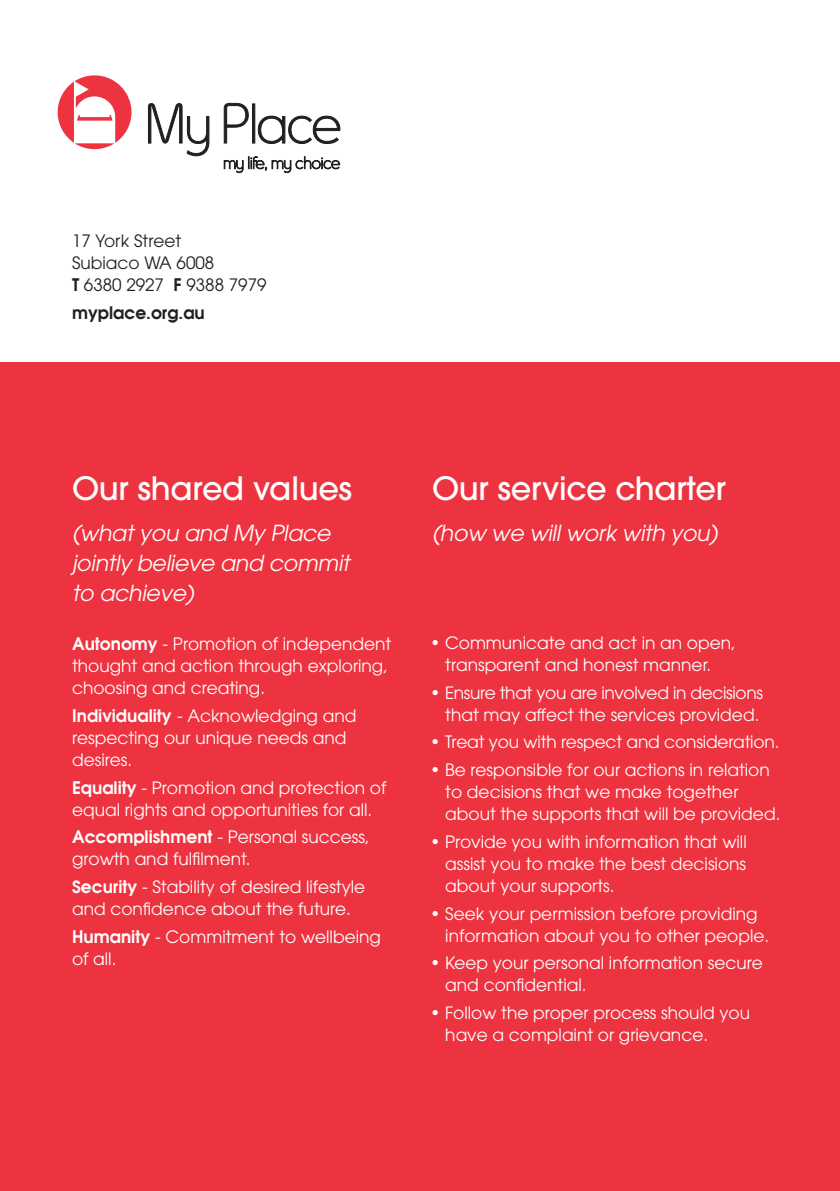
<style>
.page{position:relative;width:840px;height:1191px;background:#fff}
.page>*{position:absolute;margin:0;border:0;box-sizing:border-box;transform-origin:0 0}
.t1{font:500 32px "ITC Avant Garde Pro";letter-spacing:-.01em;color:#fff}
.t2{font:italic 22px/30px "ITC Avant Garde Pro";color:#fff}
.t3{font:17px/22px "ITC Avant Garde Pro";color:#fff}
.t4{font:17px/22px "ITC Avant Garde Pro";letter-spacing:-.02em;color:#fff;text-align:right}
.t5{font:17px/22px "ITC Avant Garde Pro";color:#231f20}
.t6{font:600 17px "Avant Garde";color:#231f20}
.s1{font-family:"Avant Garde";font-weight:600}
</style>
<div class="page">
<div style="left:0;top:362px;width:839px;height:829px;background:#ee3340"></div>
<svg style="left:148px;top:103px;width:192px;height:70px"></svg>
<svg style="left:58px;top:75px;width:73px;height:74px"></svg>
<p class="t5" style="left:72px;top:230px;width:196px">17 York Street<br>Subiaco WA 6008<br><span class="s1">T</span> 6380 2927 <span class="s1">F</span> 9388 7979</p>
<p class="t6" style="left:72px;top:302px;width:134px">myplace.org.au</p>
<h1 class="t1" style="left:72px;top:468px;width:281px">Our shared values</h1>
<p class="t2" style="left:72px;top:518px;width:284px">(whatyou and My Place jointly believe and commit to achieve)</p>
<p class="t3" style="left:72px;top:632px;width:320px"><span class="s1">Autonomy</span> - Promotion of independent thought and action through exploring, choosing and creating.</p>
<p class="t3" style="left:72px;top:704px;width:286px"><span class="s1">Individuality</span> - Acknowledging and respecting our unique needs and desires.</p>
<p class="t3" style="left:72px;top:776px;width:316px"><span class="s1">Equality</span> - Promotion and protection of equal rights and opportunities for all.</p>
<p class="t3" style="left:72px;top:825px;width:299px"><span class="s1">Accomplishment</span> - Personal success, growth and fulfilment.</p>
<p class="t3" style="left:72px;top:875px;width:294px"><span class="s1">Security</span> - Stability of desired lifestyle and confidence about the future.</p>
<p class="t3" style="left:72px;top:925px;width:310px"><span class="s1">Humanity</span> - Commitment to wellbeing of all.</p>
<h1 class="t1" style="left:432px;top:468px;width:295px">Our service charter</h1>
<p class="t2" style="left:432px;top:518px;width:292px">(how we willwork with you)</p>
<p class="t3" style="left:430px;top:631px;width:307px;text-align:center">• Communicate and act in an open, transparent and honest manner.</p>
<p class="t4" style="left:430px;top:681px;width:334px">• Ensure that you are involved in decisions that may affect the services provided.</p>
<p class="t3" style="left:430px;top:731px;width:351px">• Treat you with respect and consideration.</p>
<p class="t3" style="left:445px;top:758px;width:336px;text-indent:-15px">• Be responsible for our actions in relation to decisions that we make together about the supports that will be provided.</p>
<p class="t3" style="left:445px;top:830px;width:303px;text-align:justify;text-indent:-15px">• Provide you with information that will assist you to make the best decisions about your supports.</p>
<p class="t3" style="left:445px;top:902px;width:325px;text-indent:-15px">• Seek your permission before providing information about you to other people.</p>
<p class="t3" style="left:445px;top:951px;width:319px;text-indent:-15px">• Keep your personal information secure and confidential.</p>
<p class="t3" style="left:445px;top:1001px;width:306px;text-indent:-15px">• Follow the proper process should you have a complaint or grievance.</p>
</div>
